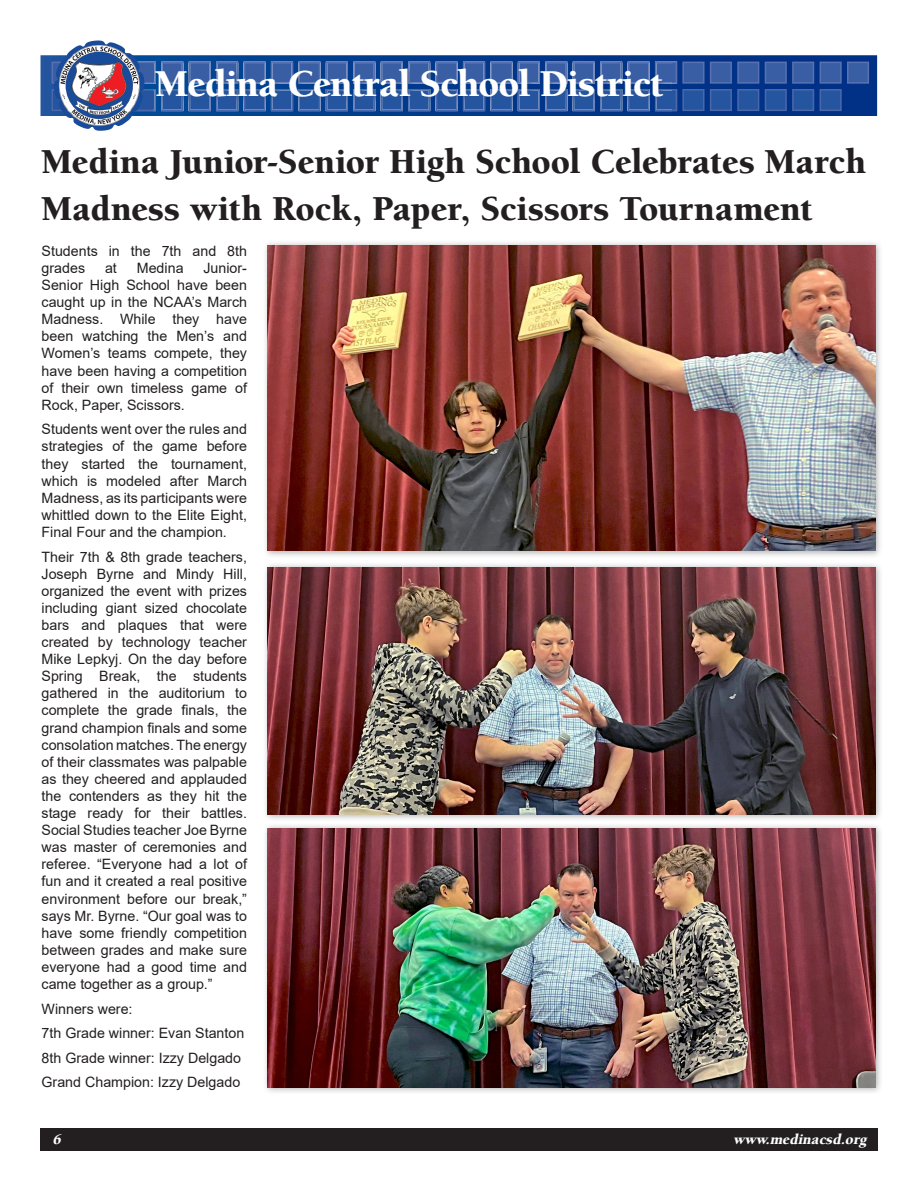
<style>
.page{position:relative;width:918px;height:1188px;background:#fff}
.page>*{position:absolute;margin:0;border:0;box-sizing:border-box;transform-origin:0 0}
.t1{font:900 39px "Berkeley";letter-spacing:-.025em;color:#fff}
.t2{font:900 36px/46.5px "Berkeley";color:#231f20}
.t3{font:italic 900 15px "Berkeley";color:#fff}
.t4{font:14.25px/17.1px "Arial";color:#231f20;text-align:justify}
</style>
<div class="page">
<div style="left:40px;top:1129px;width:838px;height:22px;background:#231f20"></div>
<img style="left:40px;top:55px;width:837px;height:61px">
<svg style="left:189px;top:62px;width:49px;height:1px"></svg>
<svg style="left:244px;top:62px;width:76px;height:1px"></svg>
<svg style="left:326px;top:62px;width:49px;height:1px"></svg>
<svg style="left:381px;top:62px;width:49px;height:1px"></svg>
<svg style="left:436px;top:62px;width:76px;height:1px"></svg>
<svg style="left:518px;top:62px;width:49px;height:1px"></svg>
<svg style="left:573px;top:62px;width:49px;height:1px"></svg>
<svg style="left:628px;top:62px;width:131px;height:49px;background:#29529c"></svg>
<svg style="left:765px;top:62px;width:49px;height:49px;background:#2b549d"></svg>
<svg style="left:820px;top:62px;width:49px;height:49px;background:#224c98"></svg>
<img style="left:183px;top:63px;width:489px;height:51px">
<svg style="left:52px;top:40px;width:131px;height:91px"></svg>
<img style="left:153px;top:89px;width:3px;height:22px">
<img style="left:161px;top:63px;width:22px;height:21px">
<img style="left:161px;top:89px;width:22px;height:22px">
<img style="left:189px;top:63px;width:22px;height:21px">
<img style="left:189px;top:89px;width:22px;height:22px">
<img style="left:216px;top:63px;width:22px;height:21px">
<img style="left:216px;top:89px;width:22px;height:22px">
<img style="left:244px;top:63px;width:22px;height:21px">
<img style="left:244px;top:89px;width:22px;height:22px">
<img style="left:271px;top:63px;width:22px;height:21px">
<img style="left:271px;top:89px;width:22px;height:22px">
<img style="left:298px;top:63px;width:22px;height:21px">
<img style="left:298px;top:89px;width:22px;height:22px">
<img style="left:326px;top:63px;width:22px;height:21px">
<img style="left:326px;top:89px;width:22px;height:22px">
<img style="left:353px;top:63px;width:22px;height:21px">
<img style="left:353px;top:89px;width:22px;height:22px">
<img style="left:381px;top:63px;width:22px;height:21px">
<img style="left:381px;top:89px;width:22px;height:22px">
<img style="left:408px;top:63px;width:22px;height:21px">
<img style="left:408px;top:89px;width:22px;height:22px">
<img style="left:436px;top:63px;width:22px;height:21px">
<img style="left:436px;top:89px;width:22px;height:22px">
<img style="left:463px;top:63px;width:22px;height:21px">
<img style="left:463px;top:89px;width:22px;height:22px">
<img style="left:490px;top:63px;width:22px;height:21px">
<img style="left:490px;top:89px;width:22px;height:22px">
<img style="left:518px;top:63px;width:22px;height:21px">
<img style="left:518px;top:89px;width:22px;height:22px">
<img style="left:545px;top:63px;width:22px;height:21px">
<img style="left:545px;top:89px;width:22px;height:22px">
<img style="left:573px;top:63px;width:22px;height:21px">
<img style="left:573px;top:89px;width:22px;height:22px">
<img style="left:600px;top:63px;width:22px;height:21px">
<img style="left:600px;top:89px;width:22px;height:22px">
<img style="left:628px;top:63px;width:22px;height:21px">
<img style="left:628px;top:89px;width:22px;height:22px">
<img style="left:655px;top:63px;width:17px;height:21px">
<img style="left:655px;top:89px;width:17px;height:22px">
<div style="left:263px;top:240px;width:621px;height:318px;background:#231f20;opacity:.35"></div>
<img style="left:268px;top:246px;width:608px;height:305px">
<div style="left:263px;top:823px;width:621px;height:272px;background:#231f20;opacity:.35"></div>
<img style="left:268px;top:828px;width:608px;height:260px">
<div style="left:263px;top:562px;width:621px;height:260px;background:#231f20;opacity:.35"></div>
<img style="left:268px;top:567px;width:608px;height:247px">
<h1 class="t1" style="left:155px;top:64px;width:510px">Medina Central School District</h1>
<p class="t2" style="left:42px;top:139px;width:826px">Medina Junior-Senior High School Celebrates March<br>Madness with Rock, Paper, Scissors Tournament</p>
<p class="t4" style="left:42px;top:242px;width:207px">Students in the 7th and 8th grades</p>
<p class="t4" style="left:42px;top:259px;width:207px;text-indent:162px">Junior-Senior High School have been caught up in the NCAA’s March Madness. While they have been watching the Men’s and Women’s teams compete, they have been having a competition of their own timeless game of Rock, Paper, Scissors.</p>
<p class="t4" style="left:42px;top:421px;width:207px">Students went over the rules and strategies of the game before they started the tournament, which is modeled after March Madness, as its participants were whittled down to the Elite Eight, Final Four and the champion.</p>
<p class="t4" style="left:42px;top:548px;width:207px">Their 7th &amp; 8th grade teachers, Joseph Byrne and Mindy Hill, organized the event with prizes including giant sized chocolate bars and plaques that were created by technology teacher Mike Lepkyj. On the day before Spring Break, the students gathered in the auditorium to complete the grade finals, the grand champion finals and some consolation matches. The energy of their classmates was palpable as they cheered and applauded the contenders as they hit the stage ready for their battles.<br>Social Studies teacher Joe Byrne was master of ceremonies and referee. “Everyone had a lot of fun and it created a real positive environment before our break,” says Mr. Byrne. “Our goal was to have some friendly competition between grades and make sure everyone had a good time and came together as a group.”</p>
<p class="t4" style="left:42px;top:1000px;width:93px">Winners were:</p>
<p class="t4" style="left:42px;top:1025px;width:204px">7th Grade winner: Evan Stanton</p>
<p class="t4" style="left:42px;top:1049px;width:201px">8th Grade winner: Izzy Delgado</p>
<p class="t4" style="left:42px;top:1074px;width:200px">Grand Champion: Izzy Delgado</p>
<p class="t4" style="left:105px;top:259px;width:13px">at</p>
<p class="t4" style="left:137px;top:259px;width:48px">Medina</p>
<p class="t3" style="left:52px;top:1131px;width:13px">6</p>
<p class="t3" style="left:733px;top:1131px;width:135px">www.medinacsd.org</p>
</div>
